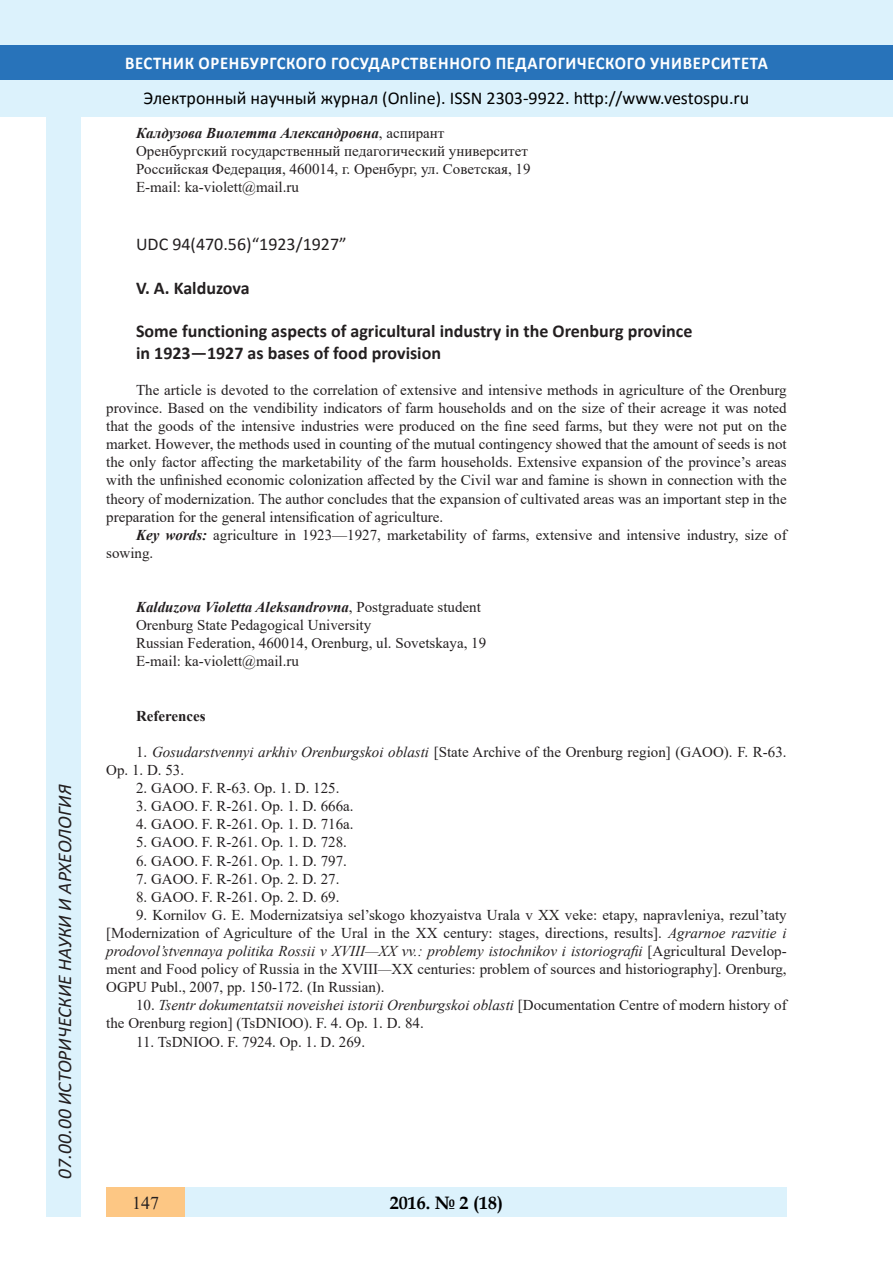
<style>
.page{position:relative;width:893px;height:1263px;background:#fff}
.page>*{position:absolute;margin:0;border:0;box-sizing:border-box;transform-origin:0 0}
.t1{font:italic 19.5px "Calibri";color:#231f20}
.Заголовок_2{font:700 18px "Calibri";color:#231f20}
.t2{font:18px "Calibri";color:#000}
.t3{font:700 18px "Calibri";letter-spacing:.04em;color:#fff;scale:.93 1}
.Заголовок_2-2{font:18px "Calibri";color:#231f20}
.t4{font:700 18px "Book Antiqua";color:#000}
.t5{font:18px "Times New Roman";color:#231f20}
.литература{font:15px/18.1px "Times New Roman";color:#231f20}
.литература-2{font:italic 700 15px "Times New Roman";color:#231f20}
.литература-3{font:700 15px "Times New Roman";color:#231f20}
.s1{font-weight:400;font-style:normal}
.s2{font-weight:700;font-style:italic}
.s3{font-style:italic}
</style>
<div class="page">
<div style="left:0;top:0;width:893px;height:116px;background:#dcf2fc"></div>
<div style="left:0;top:45px;width:893px;height:34px;background:#2873ba"></div>
<div style="left:47px;top:116px;width:34px;height:1101px;background:#dcf2fc"></div>
<div style="left:106px;top:1188px;width:681px;height:29px;background:#dcf2fc"></div>
<div style="left:106px;top:1188px;width:79px;height:29px;background:#fdc784"></div>
<h1 class="t1" style="left:51px;top:1179px;width:395px;rotate:-90deg">07.00.00 ИСТОРИЧЕСКИЕ НАУКИ И АРХЕОЛОГИЯ</h1>
<h1 class="t1" style="left:51px;top:1105px;width:206px;rotate:-90deg">БИОЛОГИЧЕСКИЕ НАУКИ</h1>
<h1 class="t1" style="left:51px;top:1169px;width:11px;rotate:-90deg">3</h1>
<p class="t3" style="left:125px;top:50px;width:693px">ВЕСТНИК ОРЕНБУРГСКОГО ГОСУДАРСТВЕННОГО ПЕДАГОГИЧЕСКОГО УНИВЕРСИТЕТА</p>
<p class="t2" style="left:144px;top:85px;width:607px">Электронный научный журнал (Online). ISSN 2303-9922. http://www.vestospu.ru</p>
<p class="t2" style="left:583px;top:85px;width:13px">t</p>
<p class="литература-2" style="left:136px;top:122px;width:310px">Калдузова Виолетта Александровна<span class="s1">, аспирант</span></p>
<p class="литература" style="left:136px;top:141px;width:393px">Оренбургский государственный педагогический университет</p>
<p class="литература" style="left:136px;top:160px;width:396px">Российская Федерация, 460014, г. Оренбург, ул. Советская, 19</p>
<p class="литература" style="left:136px;top:178px;width:164px">E-mail: ka-violett@mail.ru</p>
<p class="Заголовок_2-2" style="left:136px;top:232px;width:212px">UDC 94(470.56)“1923/1927”</p>
<p class="Заголовок_2" style="left:136px;top:275px;width:115px">V. A. Kalduzova</p>
<p class="Заголовок_2" style="left:136px;top:318px;width:558px">Some functioning aspects of agricultural industry in the Orenburg province</p>
<p class="Заголовок_2" style="left:136px;top:340px;width:306px">in 1923—1927 as bases of food provision</p>
<p class="литература" style="left:106px;top:380px;width:682px;text-align:justify;text-indent:30px">The article is devoted to the correlation of extensive and intensive methods in agriculture of the Orenburg province. Based on the vendibility indicators of farm households and on the size of their acreage it was noted that the goods of the intensive industries were produced on the fine seed farms, but they were not put on the market. However, the methods used in counting of the mutual contingency showed that the amount of seeds is not the only factor affecting the marketability of the farm households. Extensive expansion of the province’s areas with the unfinished economic colonization affected by the Civil war and famine is shown in connection with the theory of modernization. The author concludes that the expansion of cultivated areas was an important step in the preparation for the general intensification of agriculture.</p>
<p class="литература" style="left:106px;top:525px;width:682px;text-indent:30px"><span class="s2">Key words:</span> agriculture in 1923—1927, marketability of farms, extensive and intensive industry, size of sowing.</p>
<p class="литература-2" style="left:136px;top:597px;width:346px">Kalduzova Violetta Aleksandrovna<span class="s1">, Postgraduate student</span></p>
<p class="литература" style="left:136px;top:616px;width:237px">Orenburg State Pedagogical University</p>
<p class="литература" style="left:136px;top:634px;width:352px">Russian Federation, 460014, Orenburg, ul. Sovetskaya, 19</p>
<p class="литература" style="left:136px;top:652px;width:164px">E-mail: ka-violett@mail.ru</p>
<p class="литература-3" style="left:136px;top:705px;width:71px">References</p>
<p class="литература" style="left:106px;top:742px;width:682px;text-indent:30px">1. <span class="s3">Gosudarstvennyi arkhiv Orenburgskoi oblasti</span> [State Archive of the Orenburg region] (GAOO). F. R-63.<br>Op. 1. D. 53.</p>
<p class="литература" style="left:136px;top:778px;width:205px">2. GAOO. F. R-63. Op. 1. D. 125.</p>
<p class="литература" style="left:136px;top:797px;width:219px">3. GAOO. F. R-261. Op. 1. D. 666а.</p>
<p class="литература" style="left:136px;top:815px;width:219px">4. GAOO. F. R-261. Op. 1. D. 716а.</p>
<p class="литература" style="left:136px;top:833px;width:212px">5. GAOO. F. R-261. Op. 1. D. 728.</p>
<p class="литература" style="left:136px;top:851px;width:212px">6. GAOO. F. R-261. Op. 1. D. 797.</p>
<p class="литература" style="left:136px;top:869px;width:205px">7. GAOO. F. R-261. Op. 2. D. 27.</p>
<p class="литература" style="left:136px;top:887px;width:205px">8. GAOO. F. R-261. Op. 2. D. 69.</p>
<p class="литература" style="left:106px;top:905px;width:682px;text-align:justify;text-indent:30px">9. Kornilov G. E. Modernizatsiya sel’skogo khozyaistva Urala v XX veke: etapy, napravleniya, rezul’taty [Modernization of Agriculture of the Ural in the XX century: stages, directions, results]. <span class="s3">Agrarnoe razvitie i prodovol’stvennaya politika Rossii v XVIII—XX vv.: problemy istochnikov i istoriografii</span> [Agricultural Develop&shy;ment and Food policy of Russia in the XVIII<span class="s3">—</span>XX centuries: problem of sources and historiography]. Orenburg, OGPU Publ., 2007, pp. 150-172. (In Russian).</p>
<p class="литература" style="left:106px;top:996px;width:682px;text-indent:30px">10. <span class="s3">Tsentr dokumentatsii noveishei istorii Orenburgskoi oblasti</span> [Documentation Centre of modern history of the Orenburg region] (TsDNIOO). F. 4. Op. 1. D. 84.</p>
<p class="литература" style="left:136px;top:1032px;width:231px">11. TsDNIOO. F. 7924. Op. 1. D. 269.</p>
<p class="t5" style="left:132px;top:1190px;width:28px">147</p>
<p class="t4" style="left:390px;top:1190px;width:115px">2016. № 2 (18)</p>
</div>
